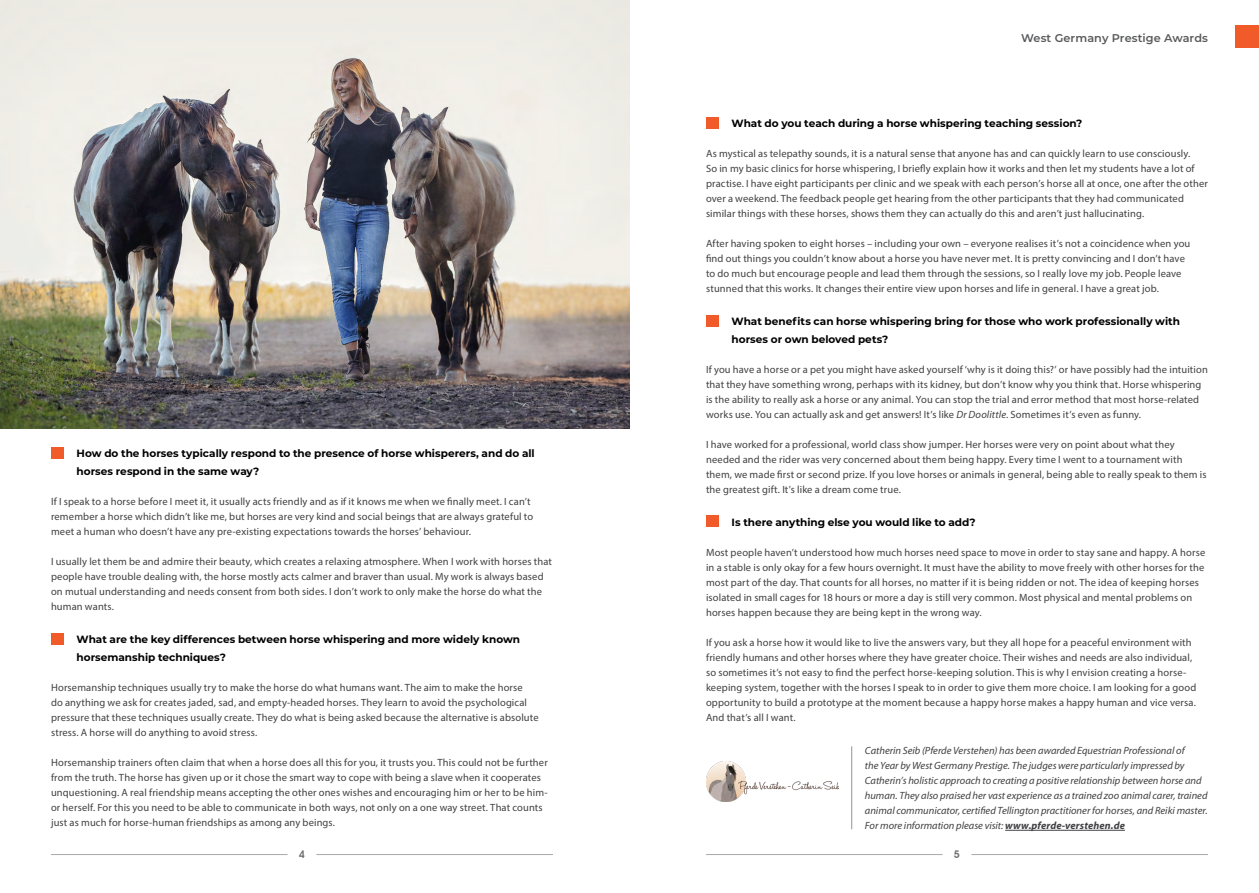
<style>
.page{position:relative;width:1259px;height:893px;background:#fff}
.page>*{position:absolute;margin:0;border:0;box-sizing:border-box;transform-origin:0 0}
.t1{font:600 11.25px "Montserrat";letter-spacing:.01em;color:#58595b}
.t2{font:10.5px/15px "Myriad Pro";letter-spacing:.015em;color:#414042}
.t3{font:italic 10.5px/15px "Myriad Pro";color:#414042}
.t4{font:700 10.5px/18px "Montserrat";color:#000}
.t5{font:600 10.5px "Avant Garde IT Cby BT";color:#6d6e71}
.s1{font-style:italic}
.s2{font-weight:700}
</style>
<div class="page">
<hr style="left:971px;top:854px;width:237px;height:1px;background:#a7a9ac">
<hr style="left:706px;top:854px;width:236px;height:1px;background:#a7a9ac">
<hr style="left:316px;top:854px;width:237px;height:1px;background:#a7a9ac">
<hr style="left:51px;top:854px;width:236px;height:1px;background:#a7a9ac">
<div style="left:51px;top:633px;width:12px;height:12px;background:#f15a29"></div>
<div style="left:51px;top:447px;width:12px;height:11px;background:#f15a29"></div>
<div style="left:706px;top:117px;width:12px;height:11px;background:#f15a29"></div>
<div style="left:706px;top:316px;width:12px;height:11px;background:#f15a29"></div>
<div style="left:706px;top:516px;width:12px;height:11px;background:#f15a29"></div>
<img style="left:0;top:0;width:629px;height:428px">
<div style="left:1235px;top:25px;width:24px;height:23px;background:#f15a29"></div>
<img style="left:706px;top:762px;width:132px;height:40px">
<hr style="left:1005px;top:830px;width:120px;height:1px;background:#414042">
<hr style="left:851px;top:746px;width:1px;height:83px;background:#939598">
<p class="t4" style="left:77px;top:443px;width:460px">How do the horses typically respond to the presence of horse whisperers, and do all horses respond in the same way?</p>
<p class="t2" style="left:51px;top:493px;width:484px">If I speak to a horse before I meet it, it usually acts friendly and as if it knows me when we finally meet. I can’t remember a horse which didn’t like me, but horses are very kind and social beings that are always grateful to meet a human who doesn’t have any pre-existing expectations towards the horses’ behaviour.</p>
<p class="t2" style="left:51px;top:553px;width:502px">I usually let them be and admire their beauty, which creates a relaxing atmosphere. When I work with horses that people have trouble dealing with, the horse mostly acts calmer and braver than usual. My work is always based on mutual understanding and needs consent from both sides. I don’t work to only make the horse do what the human wants.</p>
<p class="t4" style="left:77px;top:629px;width:445px">What are the key differences between horse whispering and more widely known horsemanship techniques?</p>
<p class="t2" style="left:51px;top:679px;width:489px">Horsemanship techniques usually try to make the horse do what humans want. The aim to make the horse<br>do anything we ask for creates jaded, sad, and empty-headed horses. They learn to avoid the psychological pressure that these techniques usually create. They do what is being asked because the alternative is absolute stress. A horse will do anything to avoid stress.</p>
<p class="t2" style="left:51px;top:754px;width:498px">Horsemanship trainers often claim that when a horse does all this for you, it trusts you. This could not be further from the truth. The horse has given up or it chose the smart way to cope with being a slave when it cooperates unquestioning. A real friendship means accepting the other ones wishes and encouraging him or her to be him&shy;or herself. For this you need to be able to communicate in both ways, not only on a one way street. That counts just as much for horse-human friendships as among any beings.</p>
<p class="t1" style="left:1021px;top:30px;width:188px">West Germany Prestige Awards</p>
<p class="t4" style="left:731px;top:114px;width:352px">What do you teach during a horse whispering teaching session?</p>
<p class="t2" style="left:706px;top:146px;width:503px">As mystical as telepathy sounds, it is a natural sense that anyone has and can quickly learn to use consciously.<br>So in my basic clinics for horse whispering, I briefly explain how it works and then let my students have a lot of practise. I have eight participants per clinic and we speak with each person’s horse all at once, one after the other over a weekend. The feedback people get hearing from the other participants that they had communicated similar things with these horses, shows them they can actually do this and aren’t just hallucinating.</p>
<p class="t2" style="left:706px;top:236px;width:486px">After having spoken to eight horses – including your own – everyone realises it’s not a coincidence when you find out things you couldn’t know about a horse you have never met. It is pretty convincing and I don’t have to do much but encourage people and lead them through the sessions, so I really love my job. People leave stunned that this works. It changes their entire view upon horses and life in general. I have a great job.</p>
<p class="t4" style="left:731px;top:312px;width:450px">What benefits can horse whispering bring for those who work professionally with horses or own beloved pets?</p>
<p class="t2" style="left:706px;top:362px;width:503px">If you have a horse or a pet you might have asked yourself ‘why is it doing this?’ or have possibly had the intuition that they have something wrong, perhaps with its kidney, but don’t know why you think that. Horse whispering is the ability to really ask a horse or any animal. You can stop the trial and error method that most horse-related works use. You can actually ask and get answers! It’s like <span class="s1">Dr Doolittle</span>. Sometimes it’s even as funny.</p>
<p class="t2" style="left:706px;top:437px;width:502px">I have worked for a professional, world class show jumper. Her horses were very on point about what they needed and the rider was very concerned about them being happy. Every time I went to a tournament with them, we made first or second prize. If you love horses or animals in general, being able to really speak to them is the greatest gift. It’s like a dream come true.</p>
<p class="t4" style="left:731px;top:513px;width:246px">Is there anything else you would like to add?</p>
<p class="t2" style="left:706px;top:545px;width:501px">Most people haven’t understood how much horses need space to move in order to stay sane and happy. A horse in a stable is only okay for a few hours overnight. It must have the ability to move freely with other horses for the most part of the day. That counts for all horses, no matter if it is being ridden or not. The idea of keeping horses isolated in small cages for 18 hours or more a day is still very common. Most physical and mental problems on horses happen because they are being kept in the wrong way.</p>
<p class="t2" style="left:706px;top:635px;width:492px">If you ask a horse how it would like to live the answers vary, but they all hope for a peaceful environment with friendly humans and other horses where they have greater choice. Their wishes and needs are also individual, so sometimes it’s not easy to find the perfect horse-keeping solution. This is why I envision creating a horse&shy;keeping system, together with the horses I speak to in order to give them more choice. I am looking for a good opportunity to build a prototype at the moment because a happy horse makes a happy human and vice versa.<br>And that’s all I want.</p>
<p class="t3" style="left:865px;top:743px;width:344px">Catherin Seib (Pferde Verstehen) has been awarded Equestrian Professional of<br>the Year by West Germany Prestige. The judges were particularly impressed by Catherin’s holistic approach to creating a positive relationship between horse and human. They also praised her vast experience as a trained zoo animal carer, trained animal communicator, certified Tellington practitioner for horses, and Reiki master.<br>For more information please visit: <span class="s2">www.pferde-verstehen.de</span></p>
<p class="t5" style="left:299px;top:848px;width:8px">4</p>
<p class="t5" style="left:954px;top:848px;width:8px">5</p>
</div>
